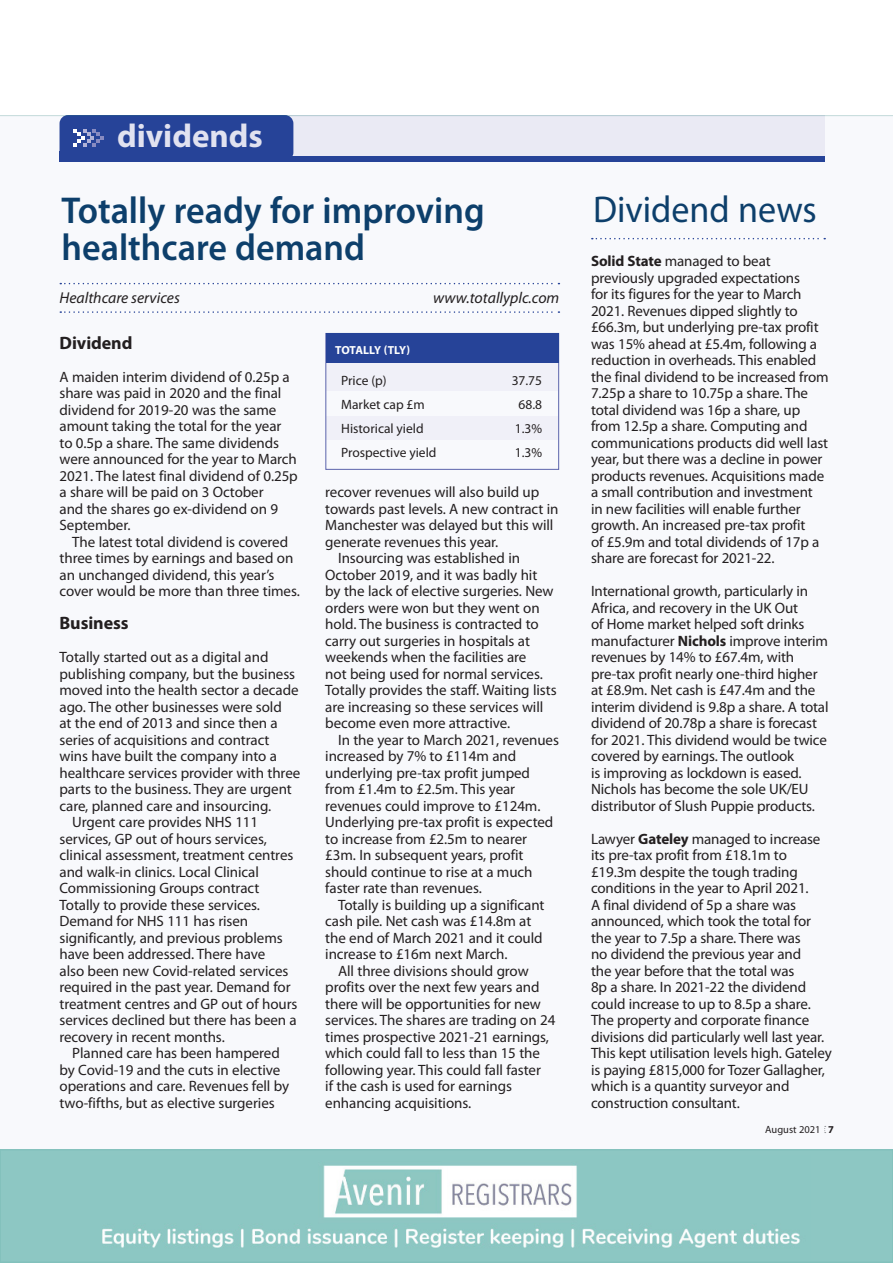
<style>
.page{position:relative;width:893px;height:1263px;background:#fff}
.page>*{position:absolute;margin:0;border:0;box-sizing:border-box;transform-origin:0 0}
.t1{font:600 37.5px/37.5px "Myriad Pro";color:#0d3f6b;scale:.96 1}
.t2{font:37.5px "Myriad Pro";color:#0d3f6b;scale:.96 1}
.t3{font:700 33px "Myriad Pro";color:#e1e2f0}
.t4{font:700 18px "Myriad Pro";letter-spacing:-.005em;color:#231f20}
.t5{font:italic 15.75px "Myriad Pro";color:#231f20}
.t6{font:15px/16.5px "Myriad Pro";letter-spacing:-.005em;color:#231f20}
.t7{font:13.5px "Myriad Pro";color:#231f20}
.t8{font:700 11.7px "Myriad Pro";letter-spacing:-.02em;color:#fff}
.t9{font:10.5px "Myriad Pro";color:#231f20}
.t10{font:700 10.5px "Myriad Pro";color:#231f20}
.s1{font-weight:700}
</style>
<div class="page">
<div style="left:0;top:116px;width:893px;height:1033px;background:#f2f3f9"></div>
<div style="left:146px;top:115px;width:679px;height:43px;background:#eaeaf4"></div>
<svg style="left:60px;top:283px;width:499px;height:1px"></svg>
<svg style="left:60px;top:311px;width:499px;height:2px"></svg>
<svg style="left:592px;top:238px;width:233px;height:1px"></svg>
<div style="left:60px;top:115px;width:233px;height:46px;background:#264398;border-radius:9px"></div>
<div style="left:60px;top:156px;width:765px;height:6px;background:#264398"></div>
<svg style="left:73px;top:129px;width:31px;height:17px"></svg>
<div style="left:60px;top:152px;width:5px;height:10px;background:#264398"></div>
<div style="left:325px;top:333px;width:234px;height:137px;border:1px solid #636baf"></div>
<div style="left:326px;top:333px;width:233px;height:30px;background:#264398"></div>
<hr style="left:0;top:115px;width:893px;height:1px;background:#066766">
<div style="left:0;top:1150px;width:893px;height:112px;background:#8dc7c3"></div>
<img style="left:102px;top:1165px;width:698px;height:83px">
<div style="left:0;top:1149px;width:893px;height:114px;border:2px solid #83c1bc"></div>
<svg style="left:0;top:1149px;width:1px;height:114px"></svg>
<p class="t3" style="left:117px;top:115px;width:147px">dividends</p>
<p class="t1" style="left:62px;top:190px;width:442px">Totally ready for improving healthcare demand</p>
<p class="t5" style="left:60px;top:288px;width:122px">Healthcare services</p>
<p class="t5" style="left:433px;top:288px;width:128px">www.totallyplc.com</p>
<p class="t4" style="left:60px;top:331px;width:74px">Dividend</p>
<p class="t6" style="left:60px;top:368px;width:240px">A maiden interim dividend of 0.25p a share was paid in 2020 and the final dividend for 2019-20 was the same amount taking the total for the year to 0.5p a share. The same dividends were announced for the year to March<br>2021. The latest final dividend of 0.25p a share will be paid on 3 October<br>and the shares go ex-dividend on 9<br>September.</p>
<p class="t6" style="left:60px;top:533px;width:242px;text-indent:13px">The latest total dividend is covered three times by earnings and based on an unchanged dividend, this year’s cover would be more than three times.</p>
<p class="t4" style="left:60px;top:611px;width:71px">Business</p>
<p class="t6" style="left:60px;top:649px;width:242px">Totally started out as a digital and publishing company, but the business moved into the health sector a decade ago. The other businesses were sold<br>at the end of 2013 and since then a series of acquisitions and contract wins have built the company into a healthcare services provider with three parts to the business. They are urgent care, planned care and insourcing.</p>
<p class="t6" style="left:60px;top:814px;width:239px;text-indent:13px">Urgent care provides NHS 111 services, GP out of hours services, clinical assessment, treatment centres and walk-in clinics. Local Clinical Commissioning Groups contract Totally to provide these services.<br>Demand for NHS 111 has risen significantly, and previous problems have been addressed. There have<br>also been new Covid-related services required in the past year. Demand for treatment centres and GP out of hours services declined but there has been a recovery in recent months.</p>
<p class="t6" style="left:60px;top:1045px;width:231px;text-indent:13px">Planned care has been hampered by Covid-19 and the cuts in elective operations and care. Revenues fell by two-fifths, but as elective surgeries</p>
<p class="t8" style="left:335px;top:342px;width:76px">TOTALLY (TLY)</p>
<p class="t7" style="left:341px;top:372px;width:47px">Price (p)</p>
<p class="t7" style="left:512px;top:372px;width:32px">37.75</p>
<p class="t7" style="left:341px;top:396px;width:85px">Market cap £m</p>
<p class="t7" style="left:519px;top:396px;width:25px">68.8</p>
<p class="t7" style="left:341px;top:420px;width:84px">Historical yield</p>
<p class="t7" style="left:515px;top:420px;width:29px">1.3%</p>
<p class="t7" style="left:341px;top:444px;width:97px">Prospective yield</p>
<p class="t7" style="left:515px;top:444px;width:29px">1.3%</p>
<p class="t6" style="left:325px;top:484px;width:235px">recover revenues will also build up towards past levels. A new contract in Manchester was delayed but this will generate revenues this year.</p>
<p class="t6" style="left:325px;top:550px;width:233px;text-indent:13px">Insourcing was established in October 2019, and it was badly hit<br>by the lack of elective surgeries. New orders were won but they went on hold. The business is contracted to carry out surgeries in hospitals at weekends when the facilities are<br>not being used for normal services.<br>Totally provides the staff. Waiting lists are increasing so these services will become even more attractive.</p>
<p class="t6" style="left:325px;top:731px;width:235px;text-indent:13px">In the year to March 2021, revenues increased by 7% to £114m and underlying pre-tax profit jumped from £1.4m to £2.5m. This year revenues could improve to £124m.<br>Underlying pre-tax profit is expected to increase from £2.5m to nearer £3m. In subsequent years, profit should continue to rise at a much faster rate than revenues.</p>
<p class="t6" style="left:325px;top:896px;width:221px;text-indent:13px">Totally is building up a significant cash pile. Net cash was £14.8m at the end of March 2021 and it could increase to £16m next March.</p>
<p class="t6" style="left:325px;top:962px;width:232px;text-indent:13px">All three divisions should grow profits over the next few years and there will be opportunities for new services. The shares are trading on 24 times prospective 2021-21 earnings, which could fall to less than 15 the following year. This could fall faster<br>if the cash is used for earnings enhancing acquisitions.</p>
<p class="t2" style="left:593px;top:187px;width:235px">Dividend news</p>
<p class="t6" style="left:591px;top:253px;width:239px"><span class="s1">Solid State</span> managed to beat previously upgraded expectations<br>for its figures for the year to March 2021. Revenues dipped slightly to £66.3m, but underlying pre-tax profit was 15% ahead at £5.4m, following a reduction in overheads. This enabled the final dividend to be increased from 7.25p a share to 10.75p a share. The total dividend was 16p a share, up from 12.5p a share. Computing and communications products did well last year, but there was a decline in power products revenues. Acquisitions made a small contribution and investment<br>in new facilities will enable further growth. An increased pre-tax profit<br>of £5.9m and total dividends of 17p a share are forecast for 2021-22.</p>
<p class="t6" style="left:591px;top:583px;width:239px">International growth, particularly in Africa, and recovery in the UK Out<br>of Home market helped soft drinks manufacturer <span class="s1">Nichols</span> improve interim revenues by 14% to £67.4m, with pre-tax profit nearly one-third higher at £8.9m. Net cash is £47.4m and the interim dividend is 9.8p a share. A total dividend of 20.78p a share is forecast for 2021. This dividend would be twice covered by earnings. The outlook<br>is improving as lockdown is eased.<br>Nichols has become the sole UK/EU distributor of Slush Puppie products.</p>
<p class="t6" style="left:591px;top:830px;width:242px">Lawyer <span class="s1">Gateley</span> managed to increase its pre-tax profit from £18.1m to £19.3m despite the tough trading conditions in the year to April 2021.<br>A final dividend of 5p a share was announced, which took the total for the year to 7.5p a share. There was<br>no dividend the previous year and<br>the year before that the total was<br>8p a share. In 2021-22 the dividend could increase to up to 8.5p a share.<br>The property and corporate finance divisions did particularly well last year.<br>This kept utilisation levels high. Gateley is paying £815,000 for Tozer Gallagher, which is a quantity surveyor and construction consultant.</p>
<p class="t9" style="left:765px;top:1123px;width:57px">August 2021</p>
<p class="t10" style="left:828px;top:1123px;width:7px">7</p>
</div>
